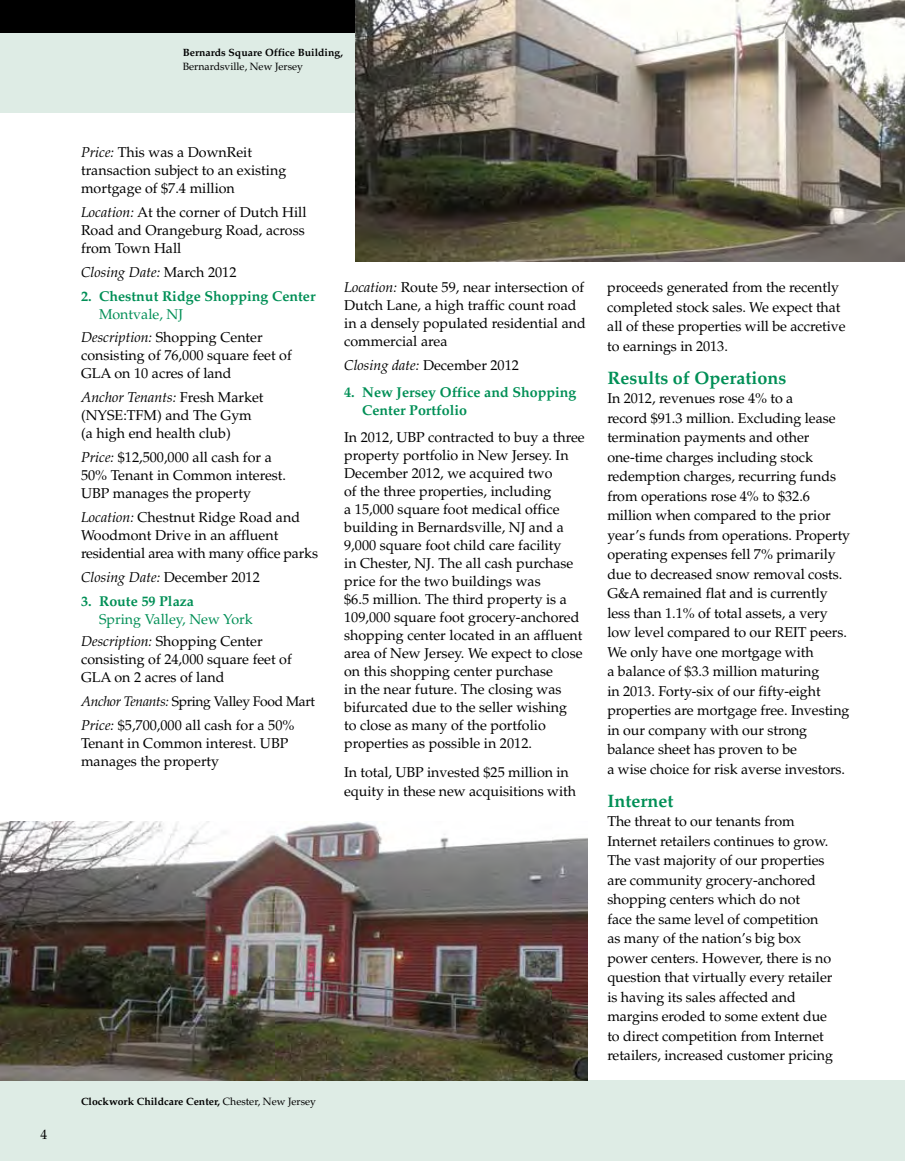
<style>
.page{position:relative;width:905px;height:1161px;background:#fff}
.page>*{position:absolute;margin:0;border:0;box-sizing:border-box;transform-origin:0 0}
.t1{font:700 18px "Palatino";color:#008f56}
.t2{font:14.25px/19.5px "Palatino";letter-spacing:-.005em;color:#000}
.t3{font:700 14.25px/18px "Palatino";color:#008f56}
.t4{font:italic 14.25px "Palatino";color:#000}
.t5{font:14.25px/22.5px "Palatino";color:#008f56;text-align:center}
.t6{font:13.8px "Palatino";letter-spacing:-.025em;color:#000}
.t7{font:13.5px "Palatino";color:#000}
.t8{font:700 10.5px "Palatino";color:#000}
.t9{font:10.5px "Palatino";color:#000}
.s1{font-style:italic}
.s2{font-style:normal}
.s3{color:#008f56}
.s4{font-style:italic;color:#000}
.s5{color:#000}
.s6{font-weight:400}
</style>
<div class="page">
<div style="left:0;top:1080px;width:904px;height:81px;background:#deece5"></div>
<div style="left:0;top:33px;width:837px;height:80px;background:#deece5"></div>
<div style="left:0;top:0;width:904px;height:33px;background:#000"></div>
<img style="left:356px;top:0;width:548px;height:261px">
<img style="left:0;top:821px;width:588px;height:259px">
<p class="t7" style="left:40px;top:1126px;width:8px">4</p>
<p class="t8" style="left:183px;top:47px;width:162px">Bernards Square Office Building,</p>
<p class="t9" style="left:183px;top:60px;width:122px">Bernardsville, New Jersey</p>
<p class="t2" style="left:81px;top:144px;width:207px;line-height:18px"><span class="s1">Price:</span> This was a DownReit transaction subject to an existing mortgage of $7.4 million</p>
<p class="t2" style="left:81px;top:204px;width:227px;line-height:18px"><span class="s1">Location:</span> At the corner of Dutch Hill<br>Road and Orangeburg Road, across from Town Hall</p>
<p class="t4" style="left:81px;top:264px;width:157px">Closing Date: <span class="s2">March 2012</span></p>
<p class="t3" style="left:81px;top:288px;width:236px">2. Chestnut Ridge Shopping Center</p>
<p class="t2" style="left:81px;top:303px;width:183px;line-height:22.5px;text-indent:18px"><span class="s3">Montvale, NJ<br></span><span class="s1">Description:</span> Shopping Center</p>
<p class="t2" style="left:81px;top:346px;width:212px;line-height:18px">consisting of 76,000 square feet of<br>GLA on 10 acres of land</p>
<p class="t2" style="left:81px;top:388px;width:184px;line-height:18px"><span class="s1">Anchor Tenants:</span> Fresh Market (NYSE:TFM) and The Gym (a high end health club)</p>
<p class="t2" style="left:81px;top:448px;width:207px;line-height:18px"><span class="s1">Price:</span> $12,500,000 all cash for a<br>50% Tenant in Common interest.<br>UBP manages the property</p>
<p class="t2" style="left:81px;top:508px;width:238px;line-height:18px"><span class="s1">Location:</span> Chestnut Ridge Road and<br>Woodmont Drive in an affluent residential area with many office parks</p>
<p class="t4" style="left:81px;top:569px;width:180px">Closing Date: <span class="s2">December 2012</span></p>
<p class="t3" style="left:81px;top:592px;width:114px">3. Route 59 Plaza</p>
<p class="t5" style="left:81px;top:608px;width:183px">Spring Valley, New York<br><span class="s4">Description:</span> <span class="s5">Shopping Center</span></p>
<p class="t2" style="left:81px;top:651px;width:212px;line-height:18px">consisting of 24,000 square feet of<br>GLA on 2 acres of land</p>
<p class="t6" style="left:81px;top:693px;width:235px"><span class="s1">Anchor Tenants:</span> Spring Valley Food Mart</p>
<p class="t2" style="left:81px;top:717px;width:215px;line-height:18px"><span class="s1">Price:</span> $5,700,000 all cash for a 50%<br>Tenant in Common interest. UBP manages the property</p>
<p class="t8" style="left:81px;top:1095px;width:236px">Clockwork Childcare Center, <span class="s6">Chester, New Jersey</span></p>
<p class="t2" style="left:344px;top:279px;width:243px;line-height:18px"><span class="s1">Location:</span> Route 59, near intersection of Dutch Lane, a high traffic count road in a densely populated residential and commercial area</p>
<p class="t4" style="left:344px;top:357px;width:176px">Closing date: <span class="s2">December 2012</span></p>
<p class="t3" style="left:362px;top:384px;width:216px;text-indent:-18px">4. New Jersey Office and Shopping<br>Center Portfolio</p>
<p class="t2" style="left:344px;top:429px;width:242px;line-height:18px">In 2012, UBP contracted to buy a three property portfolio in New Jersey. In December 2012, we acquired two<br>of the three properties, including<br>a 15,000 square foot medical office building in Bernardsville, NJ and a 9,000 square foot child care facility<br>in Chester, NJ. The all cash purchase price for the two buildings was<br>$6.5 million. The third property is a 109,000 square foot grocery-anchored shopping center located in an affluent area of New Jersey. We expect to close on this shopping center purchase<br>in the near future. The closing was bifurcated due to the seller wishing<br>to close as many of the portfolio properties as possible in 2012.</p>
<p class="t2" style="left:344px;top:762px;width:233px">In total, UBP invested $25 million in equity in these new acquisitions with</p>
<p class="t2" style="left:607px;top:278px;width:240px">proceeds generated from the recently completed stock sales. We expect that all of these properties will be accretive to earnings in 2013.</p>
<p class="t1" style="left:607px;top:367px;width:180px">Results of Operations</p>
<p class="t2" style="left:607px;top:389px;width:244px">In 2012, revenues rose 4% to a<br>record $91.3 million. Excluding lease termination payments and other one-time charges including stock redemption charges, recurring funds from operations rose 4% to $32.6 million when compared to the prior year’s funds from operations. Property operating expenses fell 7% primarily due to decreased snow removal costs.<br>G&amp;A remained flat and is currently less than 1.1% of total assets, a very low level compared to our REIT peers.<br>We only have one mortgage with<br>a balance of $3.3 million maturing<br>in 2013. Forty-six of our fifty-eight properties are mortgage free. Investing in our company with our strong balance sheet has proven to be<br>a wise choice for risk averse investors.</p>
<p class="t1" style="left:607px;top:790px;width:67px">Internet</p>
<p class="t2" style="left:607px;top:812px;width:227px">The threat to our tenants from Internet retailers continues to grow.<br>The vast majority of our properties are community grocery-anchored shopping centers which do not<br>face the same level of competition as many of the nation’s big box power centers. However, there is no question that virtually every retailer is having its sales affected and margins eroded to some extent due to direct competition from Internet retailers, increased customer pricing</p>
</div>
